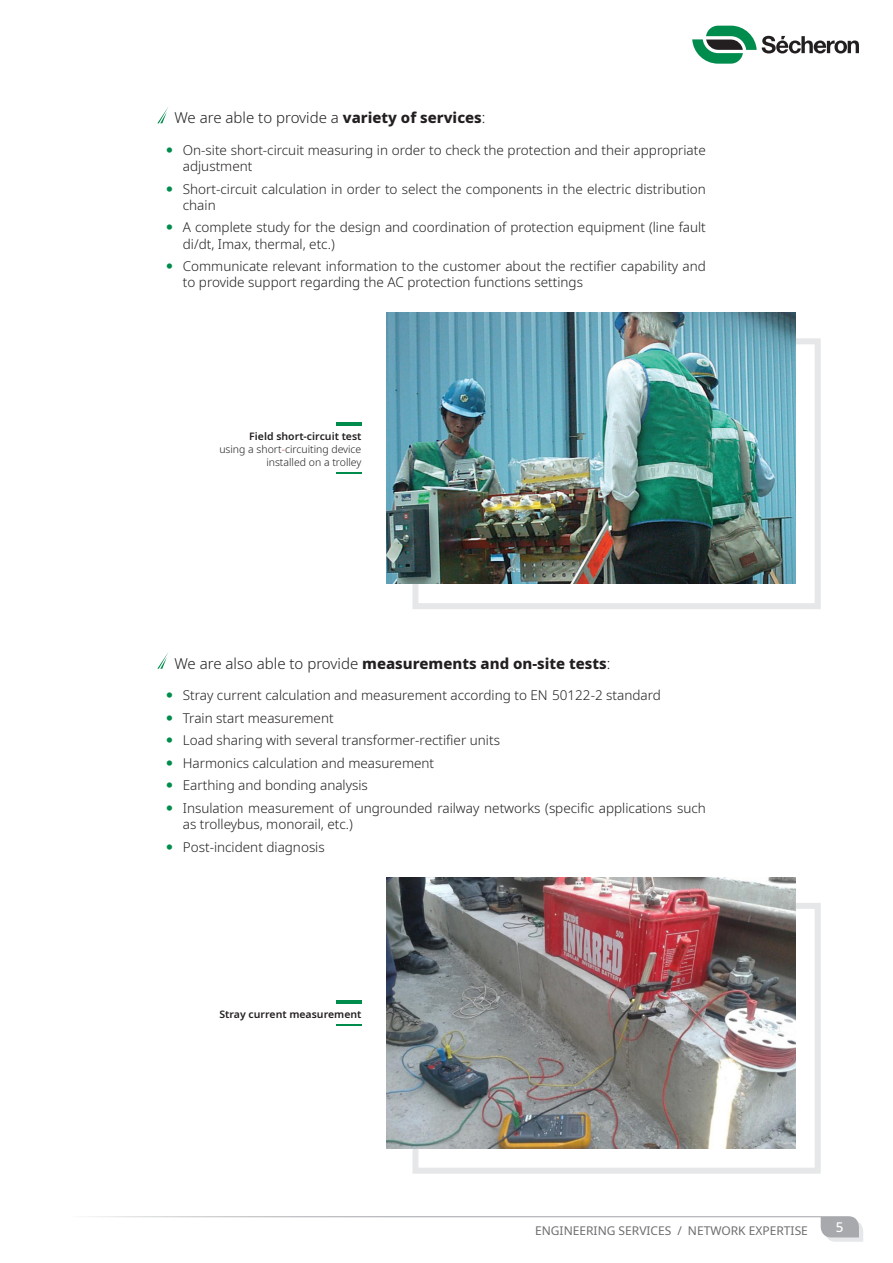
<style>
.page{position:relative;width:893px;height:1263px;background:#fff}
.page>*{position:absolute;margin:0;border:0;box-sizing:border-box;transform-origin:0 0}
.Title_H3{font:800 15px "Noto Sans";color:#231f20}
.Title_H3-2{font:300 15px "Noto Sans";color:#231f20}
.t1{font:300 13.5px/16.2px "Noto Sans";color:#231f20}
.t2{font:500 13.5px "Noto Sans";color:#fff}
.t3{font:12px "Noto Sans";color:#6c6d70}
.Legend_or_Note{font:300 10.5px/12.6px "Noto Sans";color:#231f20;text-align:right}
.Legend_or_Note-2{font:600 10.5px "Noto Sans";color:#231f20}
.s1{font-weight:800}
.s2{color:#d1232a}
.s3{font-weight:300}
.s4{color:#fff}
</style>
<div class="page">
<svg style="left:692px;top:26px;width:167px;height:38px"></svg>
<svg style="left:88px;top:1216px;width:775px;height:26px"></svg>
<svg style="left:157px;top:107px;width:11px;height:16px"></svg>
<div style="left:412px;top:338px;width:409px;height:271px;border:6px solid #e6e7e9"></div>
<img style="left:387px;top:313px;width:408px;height:271px">
<hr style="left:336px;top:423px;width:25px;height:3px;background:#008c4d">
<svg style="left:336px;top:473px;width:25px;height:1px"></svg>
<svg style="left:157px;top:652px;width:12px;height:17px"></svg>
<div style="left:412px;top:903px;width:409px;height:271px;border:6px solid #e6e7e9"></div>
<img style="left:387px;top:877px;width:408px;height:271px">
<hr style="left:336px;top:1000px;width:25px;height:3px;background:#008c4d">
<svg style="left:336px;top:1024px;width:25px;height:1px"></svg>
<p class="Title_H3-2" style="left:174px;top:107px;width:313px">We are able to provide a <span class="s1">variety of services</span>:</p>
<p class="t1" style="left:183px;top:142px;width:524px">On-site short-circuit measuring in order to check the protection and their appropriate adjustment</p>
<p class="t1" style="left:183px;top:181px;width:524px">Short-circuit calculation in order to select the components in the electric distribution chain</p>
<p class="t1" style="left:183px;top:220px;width:524px">A complete study for the design and coordination of protection equipment (line fault di/dt, Imax, thermal, etc.)</p>
<p class="t1" style="left:183px;top:258px;width:524px">Communicate relevant information to the customer about the rectifier capability and to provide support regarding the AC protection functions settings</p>
<p class="Legend_or_Note-2" style="left:249px;top:429px;width:114px">Field short-circuit test</p>
<p class="Legend_or_Note" style="left:219px;top:443px;width:144px">using a short<span class="s2">-</span>circuiting device installed on a trolley</p>
<p class="Title_H3" style="left:174px;top:652px;width:438px"><span class="s3">We are also able to provide</span> measurements and on-site tests<span class="s3">:</span></p>
<p class="t1" style="left:183px;top:687px;width:480px">Stray current calculation and measurement according to EN<span class="s4">‑</span>50122‑2 standard</p>
<p class="t1" style="left:183px;top:710px;width:152px">Train start measurement</p>
<p class="t1" style="left:183px;top:733px;width:319px">Load sharing with several transformer-rectifier units</p>
<p class="t1" style="left:183px;top:755px;width:253px">Harmonics calculation and measurement</p>
<p class="t1" style="left:183px;top:778px;width:187px">Earthing and bonding analysis</p>
<p class="t1" style="left:183px;top:800px;width:524px">Insulation measurement of ungrounded railway networks (specific applications such as trolleybus, monorail, etc.)</p>
<p class="t1" style="left:183px;top:839px;width:143px">Post-incident diagnosis</p>
<p class="Legend_or_Note-2" style="left:219px;top:1006px;width:143px">Stray current measurement</p>
<p class="t3" style="left:535px;top:1222px;width:272px">ENGINEE RING SE RVICES / NETWORK EXPE RTISE</p>
<p class="t2" style="left:836px;top:1217px;width:9px">5</p>
</div>
